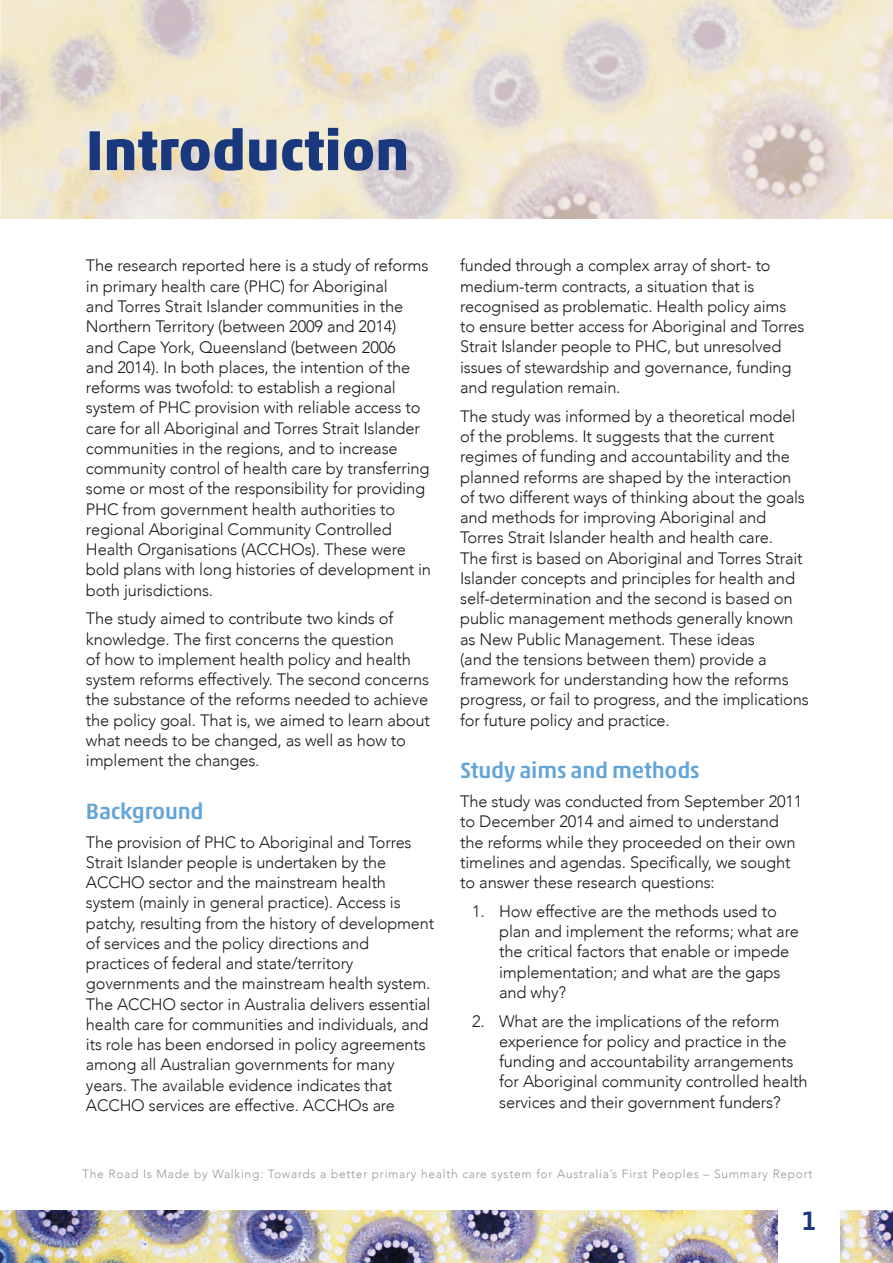
<style>
.page{position:relative;width:893px;height:1263px;background:#fff}
.page>*{position:absolute;margin:0;border:0;box-sizing:border-box;transform-origin:0 0}
.t1{font:700 57px "Akko Std";color:#19387d}
.t2{font:500 27px "Akko Std";color:#19387d}
.t3{font:500 22.5px "Akko Std";letter-spacing:-.01em;color:#64a5d8}
.t4{font:300 16.5px/20.2px "Avenir";letter-spacing:-.01em;color:#1c1b1a}
.t5{font:300 12px "Avenir";letter-spacing:.06em;color:#969898}
</style>
<div class="page">
<img style="left:0;top:0;width:893px;height:219px">
<img style="left:0;top:1210px;width:1px;height:52px">
<img style="left:1px;top:1210px;width:892px;height:52px">
<div style="left:778px;top:1209px;width:62px;height:53px;background:#fff"></div>
<h1 class="t1" style="left:86px;top:115px;width:325px">Introduction</h1>
<p class="t4" style="left:86px;top:256px;width:347px">The research reported here is a study of reforms in primary health care (PHC) for Aboriginal<br>and Torres Strait Islander communities in the Northern Territory (between 2009 and 2014)<br>and Cape York, Queensland (between 2006<br>and 2014). In both places, the intention of the reforms was twofold: to establish a regional system of PHC provision with reliable access to care for all Aboriginal and Torres Strait Islander communities in the regions, and to increase community control of health care by transferring some or most of the responsibility for providing PHC from government health authorities to regional Aboriginal Community Controlled Health Organisations (ACCHOs). These were bold plans with long histories of development in both jurisdictions.</p>
<p class="t4" style="left:86px;top:608px;width:346px">The study aimed to contribute two kinds of knowledge. The first concerns the question<br>of how to implement health policy and health system reforms effectively. The second concerns the substance of the reforms needed to achieve the policy goal. That is, we aimed to learn about what needs to be changed, as well as how to implement the changes.</p>
<h3 class="t3" style="left:86px;top:797px;width:119px">Background</h3>
<p class="t4" style="left:86px;top:831px;width:350px">The provision of PHC to Aboriginal and Torres Strait Islander people is undertaken by the ACCHO sector and the mainstream health system (mainly in general practice). Access is patchy, resulting from the history of development of services and the policy directions and practices of federal and state/territory governments and the mainstream health system.<br>The ACCHO sector in Australia delivers essential health care for communities and individuals, and its role has been endorsed in policy agreements among all Australian governments for many years. The available evidence indicates that ACCHO services are effective. ACCHOs are</p>
<p class="t4" style="left:460px;top:255px;width:346px">funded through a complex array of short- to medium-term contracts, a situation that is recognised as problematic. Health policy aims to ensure better access for Aboriginal and Torres Strait Islander people to PHC, but unresolved issues of stewardship and governance, funding and regulation remain.</p>
<p class="t4" style="left:460px;top:406px;width:350px">The study was informed by a theoretical model of the problems. It suggests that the current regimes of funding and accountability and the planned reforms are shaped by the interaction of two different ways of thinking about the goals and methods for improving Aboriginal and Torres Strait Islander health and health care.<br>The first is based on Aboriginal and Torres Strait Islander concepts and principles for health and self-determination and the second is based on public management methods generally known as New Public Management. These ideas<br>(and the tensions between them) provide a framework for understanding how the reforms progress, or fail to progress, and the implications for future policy and practice.</p>
<h3 class="t3" style="left:460px;top:756px;width:241px">Study aims and methods</h3>
<p class="t4" style="left:460px;top:791px;width:344px">The study was conducted from September 2011 to December 2014 and aimed to understand the reforms while they proceeded on their own timelines and agendas. Specifically, we sought to answer these research questions:</p>
<p class="t4" style="left:499px;top:901px;width:301px;text-indent:-27px">1. How effective are the methods used to plan and implement the reforms; what are the critical factors that enable or impede implementation; and what are the gaps and why?</p>
<p class="t4" style="left:499px;top:1010px;width:310px;text-indent:-27px">2. What are the implications of the reform experience for policy and practice in the funding and accountability arrangements for Aboriginal community controlled health services and their government funders?</p>
<p class="t5" style="left:82px;top:1166px;width:731px">The Road Is Made by Walking: Towards a better primary health care system for Australia’s First Peoples – Summary Report</p>
<h2 class="t2" style="left:801px;top:1203px;width:17px">1</h2>
</div>
